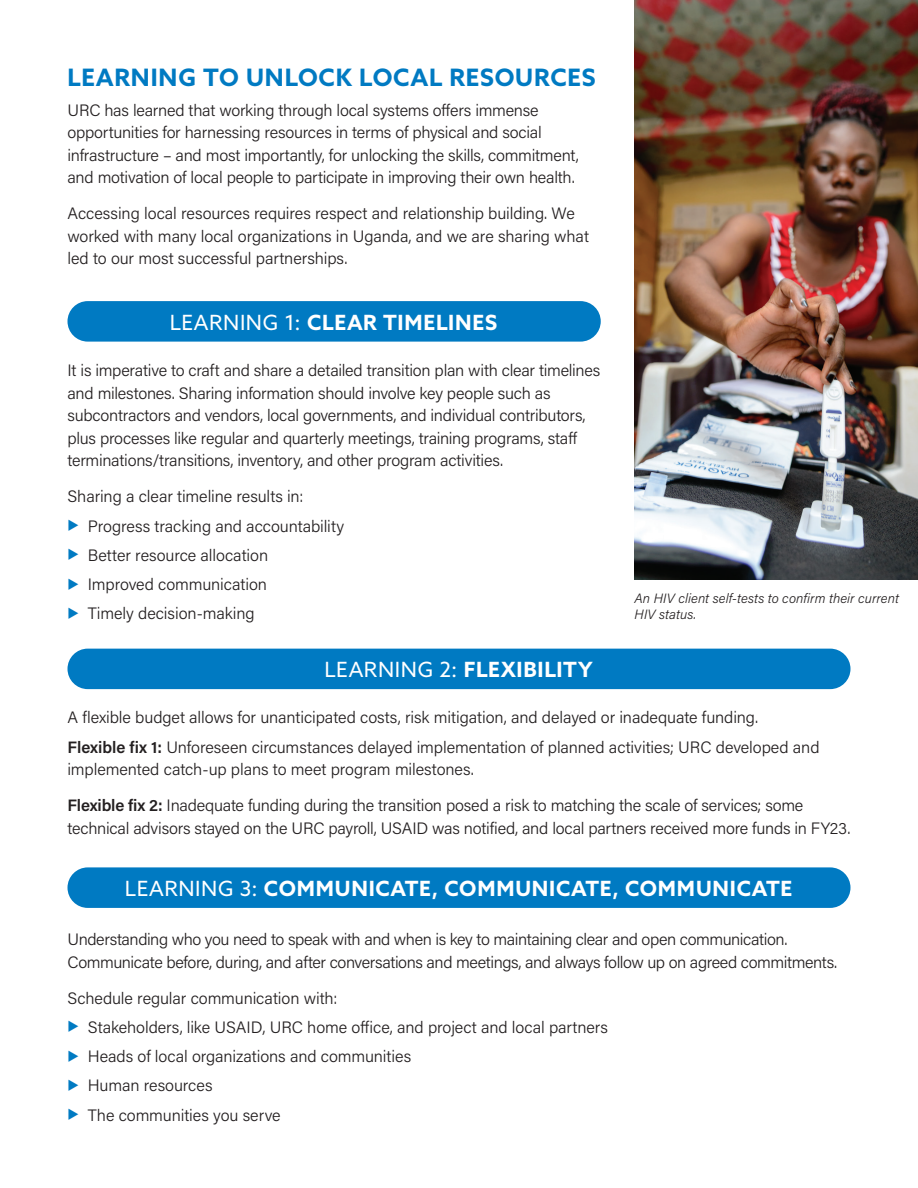
<style>
.page{position:relative;width:918px;height:1188px;background:#fff}
.page>*{position:absolute;margin:0;border:0;box-sizing:border-box;transform-origin:0 0}
.t1{font:700 24px "Azo Sans";letter-spacing:.035em;color:#007ac2}
.t2{font:700 21px "Azo Sans";letter-spacing:.035em;color:#fff}
.t3{font:300 16.5px/22.5px "Acumin Pro";letter-spacing:-.015em;color:#231f20}
.t4{font:italic 300 13.5px/16.5px "Acumin Pro";letter-spacing:.005em;color:#231f20}
.s1{font-weight:400}
.s2{color:#007ac2}
.s3{font-weight:600}
</style>
<div class="page">
<div style="left:68px;top:301px;width:533px;height:41px;background:#007ac2;border-radius:20px"></div>
<div style="left:68px;top:649px;width:782px;height:40px;background:#007ac2;border-radius:20px"></div>
<div style="left:68px;top:867px;width:782px;height:41px;background:#007ac2;border-radius:20px"></div>
<img style="left:634px;top:0;width:284px;height:580px">
<h1 class="t1" style="left:68px;top:62px;width:530px">LEARNING TO UNLOCK LOCAL RESOURCES</h1>
<p class="t3" style="left:68px;top:98px;width:513px">URC has learned that working through local systems offers immense opportunities for harnessing resources in terms of physical and social infrastructure – and most importantly, for unlocking the skills, commitment, and motivation of local people to participate in improving their own health.</p>
<p class="t3" style="left:68px;top:202px;width:523px">Accessing local resources requires respect and relationship building. We worked with many local organizations in Uganda, and we are sharing what led to our most successful partnerships.</p>
<p class="t2" style="left:170px;top:308px;width:329px"><span class="s1">LEARNING 1:</span> CLEAR TIMELINES</p>
<p class="t3" style="left:68px;top:359px;width:534px">It is imperative to craft and share a detailed transition plan with clear timelines and milestones. Sharing information should involve key people such as subcontractors and vendors, local governments, and individual contributors, plus processes like regular and quarterly meetings, training programs, staff terminations/transitions, inventory, and other program activities.</p>
<p class="t3" style="left:68px;top:485px;width:237px">Sharing a clear timeline results in:</p>
<p class="t3" style="left:68px;top:514px;width:278px"><span class="s2">◆</span> Progress tracking and accountability</p>
<p class="t3" style="left:68px;top:543px;width:202px"><span class="s2">◆</span> Better resource allocation</p>
<p class="t3" style="left:68px;top:572px;width:201px"><span class="s2">◆</span> Improved communication</p>
<p class="t3" style="left:68px;top:602px;width:189px"><span class="s2">◆</span> Timely decision-making</p>
<p class="t2" style="left:325px;top:656px;width:270px"><span class="s1">LEARNING 2:</span> FLEXIBILITY</p>
<p class="t3" style="left:68px;top:702px;width:754px;line-height:29.2px">A flexible budget allows for unanticipated costs, risk mitigation, and delayed or inadequate funding.<br><span class="s3">Flexible fix 1:</span> Unforeseen circumstances delayed implementation of planned activities; URC developed and</p>
<p class="t3" style="left:68px;top:751px;width:737px;line-height:36px">implemented catch-up plans to meet program milestones.<br><span class="s3">Flexible fix 2:</span> Inadequate funding during the transition posed a risk to matching the scale of services; some</p>
<p class="t3" style="left:68px;top:816px;width:785px">technical advisors stayed on the URC payroll, USAID was notified, and local partners received more funds in FY23.</p>
<p class="t4" style="left:634px;top:589px;width:266px">An HIV client self-tests to confirm their current<br>HIV status.</p>
<p class="t2" style="left:125px;top:875px;width:669px"><span class="s1">LEARNING 3:</span> COMMUNICATE, COMMUNICATE, COMMUNICATE</p>
<p class="t3" style="left:68px;top:927px;width:771px">Understanding who you need to speak with and when is key to maintaining clear and open communication.<br>Communicate before, during, and after conversations and meetings, and always follow up on agreed commitments.</p>
<p class="t3" style="left:68px;top:986px;width:271px">Schedule regular communication with:</p>
<p class="t3" style="left:68px;top:1015px;width:542px"><span class="s2">◆</span> Stakeholders, like USAID, URC home office, and project and local partners</p>
<p class="t3" style="left:68px;top:1044px;width:345px"><span class="s2">◆</span> Heads of local organizations and communities</p>
<p class="t3" style="left:68px;top:1074px;width:147px"><span class="s2">◆</span> Human resources</p>
<p class="t3" style="left:68px;top:1103px;width:215px"><span class="s2">◆</span> The communities you serve</p>
</div>
